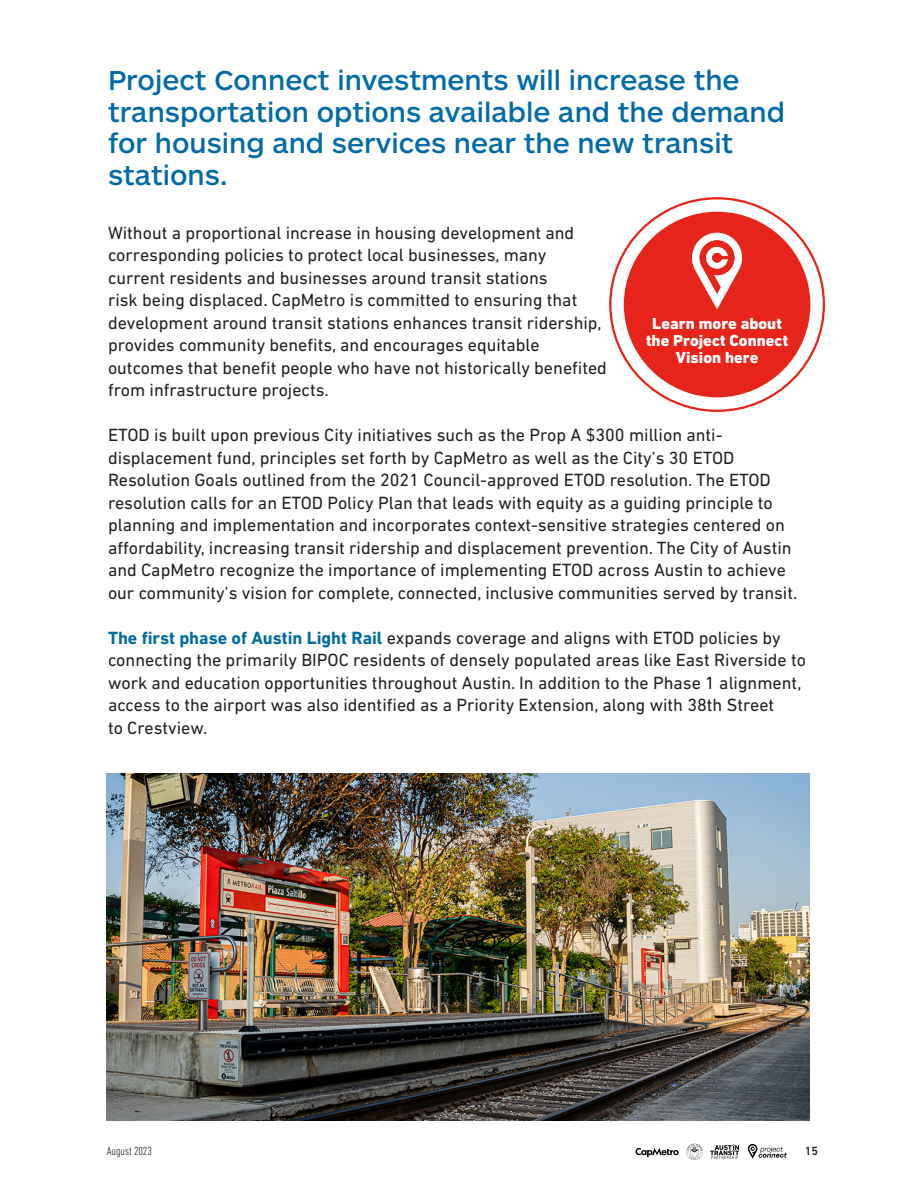
<style>
.page{position:relative;width:918px;height:1188px;background:#fff}
.page>*{position:absolute;margin:0;border:0;box-sizing:border-box;transform-origin:0 0}
.Body_paragraph{font:500 28.5px/31.5px "ARS Maquette Pro";color:#006ba7}
.Body_paragraph-2{font:18px/22.5px "DIN Next LT Pro";color:#231f20}
.t1{font:800 16.2px/17.2px "DIN Next LT Pro";color:#fff;text-align:center}
.t2{font:300 condensed 12px "DIN Next LT Pro";color:#231f20}
.t3{font:500 12px "DIN Next LT Pro";color:#231f20}
.s1{font-weight:700;color:#006d9e}
</style>
<div class="page">
<svg style="left:710px;top:1144px;width:29px;height:15px"></svg>
<svg style="left:635px;top:1148px;width:44px;height:9px"></svg>
<svg style="left:748px;top:1144px;width:39px;height:15px"></svg>
<svg style="left:686px;top:1144px;width:17px;height:16px"></svg>
<img style="left:107px;top:773px;width:703px;height:347px">
<svg style="left:610px;top:198px;width:214px;height:213px"></svg>
<div style="left:624px;top:212px;width:186px;height:185px;background:#e72419;border-radius:50%"></div>
<svg style="left:692px;top:233px;width:50px;height:77px"></svg>
<p class="Body_paragraph" style="left:108px;top:63px;width:679px">Project Connect investments will increase the transportation options available and the demand for housing and services near the new transit stations.</p>
<p class="Body_paragraph-2" style="left:108px;top:221px;width:500px">Without a proportional increase in housing development and corresponding policies to protect local businesses, many current residents and businesses around transit stations<br>risk being displaced. CapMetro is committed to ensuring that development around transit stations enhances transit ridership, provides community benefits, and encourages equitable outcomes that benefit people who have not historically benefited from infrastructure projects.</p>
<p class="Body_paragraph-2" style="left:108px;top:424px;width:691px">ETOD is built upon previous City initiatives such as the Prop A $300 million anti&shy;displacement fund, principles set forth by CapMetro as well as the City’s 30 ETOD Resolution Goals outlined from the 2021 Council-approved ETOD resolution. The ETOD resolution calls for an ETOD Policy Plan that leads with equity as a guiding principle to planning and implementation and incorporates context-sensitive strategies centered on affordability, increasing transit ridership and displacement prevention. The City of Austin and CapMetro recognize the importance of implementing ETOD across Austin to achieve our community’s vision for complete, connected, inclusive communities served by transit.</p>
<p class="Body_paragraph-2" style="left:108px;top:626px;width:700px"><span class="s1">The first phase of Austin Light Rail</span> expands coverage and aligns with ETOD policies by connecting the primarily BIPOC residents of densely populated areas like East Riverside to work and education opportunities throughout Austin. In addition to the Phase 1 alignment, access to the airport was also identified as a Priority Extension, along with 38th Street<br>to Crestview.</p>
<p class="t1" style="left:646px;top:315px;width:144px">Learn more about the Project Connect<br>Vision here</p>
<p class="t2" style="left:107px;top:1144px;width:46px">August 2023</p>
<p class="t3" style="left:805px;top:1144px;width:15px">15</p>
</div>
